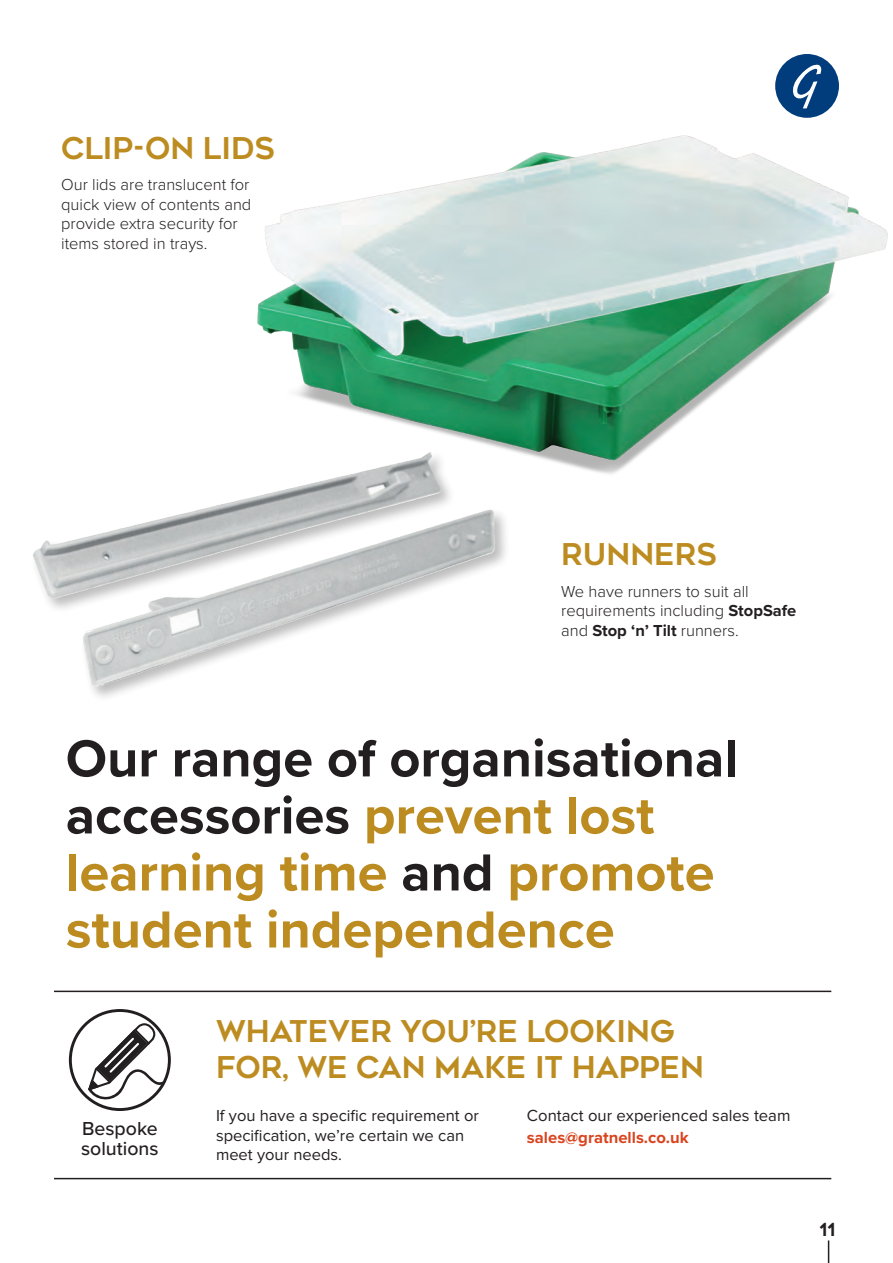
<style>
.page{position:relative;width:893px;height:1263px;background:#fff}
.page>*{position:absolute;margin:0;border:0;box-sizing:border-box;transform-origin:0 0}
.t1{font:700 54px/57px "Proxima Nova";color:#bd8c21}
.t2{font:700 30px/36px "Geometos Neue";color:#bd8c21}
.t3{font:500 19.5px/19.5px "Proxima Nova";color:#231f20}
.t4{font:700 18px "Geometos Neue";color:#231f20}
.t5{font:16.65px "Proxima Nova";color:#231f20}
.t6{font:700 16.65px "Proxima Nova";color:#d9441e}
.t7{font:300 16.5px/19.5px "Proxima Nova";color:#231f20}
.t8{font:16.5px/19.5px "Proxima Nova";color:#231f20}
.s1{font-weight:700}
.s2{color:#231f20}
</style>
<div class="page">
<div style="left:30px;top:449px;width:481px;height:253px;background:#231f20;opacity:.3"></div>
<img style="left:110px;top:452px;width:319px;height:79px">
<img style="left:215px;top:54px;width:673px;height:428px">
<svg style="left:69px;top:1009px;width:102px;height:102px"></svg>
<hr style="left:54px;top:990px;width:777px;height:2px;background:#231f20">
<hr style="left:54px;top:1178px;width:777px;height:1px;background:#231f20">
<svg style="left:828px;top:1240px;width:1px;height:23px"></svg>
<div style="left:775px;top:54px;width:64px;height:64px;background:#013d7d;border-radius:50%"></div>
<svg style="left:793px;top:64px;width:28px;height:44px"></svg>
<h2 class="t2" style="left:61px;top:131px;width:215px">CLIP-ON LIDS</h2>
<p class="t7" style="left:61px;top:174px;width:192px">Our lids are translucent for quick view of contents and provide extra security for items stored in trays.</p>
<h2 class="t2" style="left:561px;top:537px;width:157px">RUNNERS</h2>
<p class="t7" style="left:561px;top:580px;width:237px">We have runners to suit all requirements including <span class="s1">StopSafe </span>and <span class="s1">Stop ‘n’ Tilt</span> runners.</p>
<h1 class="t1" style="left:66px;top:729px;width:674px"><span class="s2">Our range of organisational accessories</span> prevent lost learning time <span class="s2">and</span> promote student independence</h1>
<p class="t3" style="left:81px;top:1118px;width:79px">Bespoke solutions</p>
<h2 class="t2" style="left:216px;top:1014px;width:489px">WHATEVER YOU’RE LOOKING<br>FOR, WE CAN MAKE IT HAPPEN</h2>
<p class="t8" style="left:216px;top:1106px;width:264px">If you have a specific requirement or specification, we’re certain we can meet your needs.</p>
<p class="t5" style="left:527px;top:1108px;width:265px">Contact our experienced sales team</p>
<p class="t6" style="left:527px;top:1125px;width:163px">sales@gratnells.co.uk</p>
<p class="t4" style="left:820px;top:1219px;width:17px">11</p>
</div>
